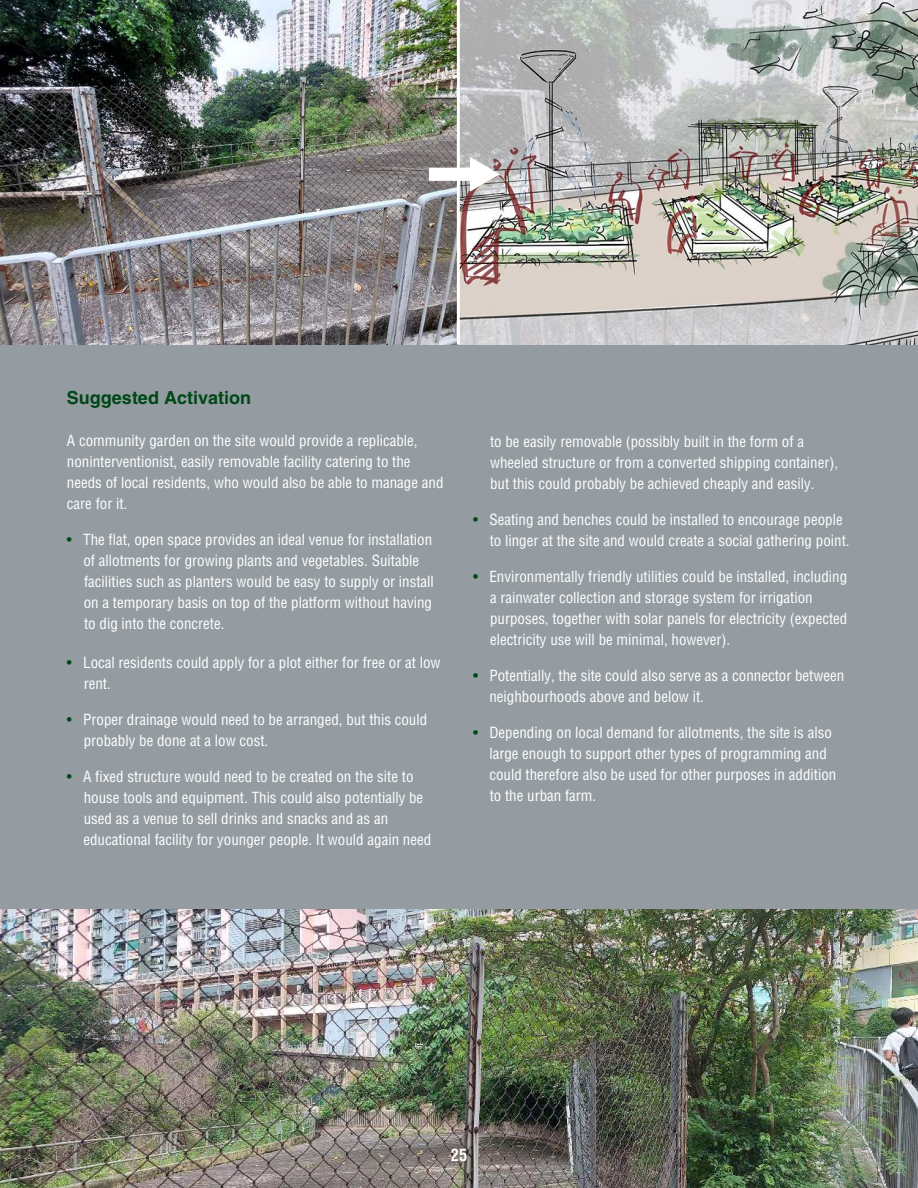
<style>
.page{position:relative;width:918px;height:1188px;background:#949ca1}
.page>*{position:absolute;margin:0;border:0;box-sizing:border-box;transform-origin:0 0}
.t1{font:700 18px "Helvetica LT Std";color:#004717}
.t2{font:700 condensed 16.5px "Helvetica LT Std";color:#fff}
.t3{font:condensed 15px/21px "Helvetica LT Std";color:#fff}
.s1{color:#004717}
</style>
<div class="page">
<img style="left:0;top:0;width:918px;height:345px">
<img style="left:0;top:909px;width:918px;height:279px">
<svg style="left:429px;top:157px;width:71px;height:35px;background:#c6c3c3"></svg>
<hr style="left:457px;top:0;width:3px;height:345px;background:#fff">
<p class="t1" style="left:67px;top:387px;width:186px">Suggested Activation</p>
<p class="t3" style="left:67px;top:430px;width:378px">A community garden on the site would provide a replicable, noninterventionist, easily removable facility catering to the needs of local residents, who would also be able to manage and care for it.</p>
<p class="t3" style="left:83px;top:529px;width:352px;text-indent:-16px"><span class="s1">•</span> The flat, open space provides an ideal venue for installation of allotments for growing plants and vegetables. Suitable facilities such as planters would be easy to supply or install on a temporary basis on top of the platform without having to dig into the concrete.</p>
<p class="t3" style="left:84px;top:652px;width:358px;text-indent:-17px"><span class="s1">•</span> Local residents could apply for a plot either for free or at low rent.</p>
<p class="t3" style="left:84px;top:709px;width:345px;text-indent:-17px"><span class="s1">•</span> Proper drainage would need to be arranged, but this could probably be done at a low cost.</p>
<p class="t3" style="left:83px;top:766px;width:349px;text-indent:-16px"><span class="s1">•</span> A fixed structure would need to be created on the site to house tools and equipment. This could also potentially be used as a venue to sell drinks and snacks and as an educational facility for younger people. It would again need</p>
<p class="t3" style="left:490px;top:431px;width:350px">to be easily removable (possibly built in the form of a wheeled structure or from a converted shipping container), but this could probably be achieved cheaply and easily.</p>
<p class="t3" style="left:490px;top:509px;width:361px;text-indent:-16px"><span class="s1">•</span> Seating and benches could be installed to encourage people to linger at the site and would create a social gathering point.</p>
<p class="t3" style="left:490px;top:566px;width:359px;text-indent:-17px"><span class="s1">•</span> Environmentally friendly utilities could be installed, including a rainwater collection and storage system for irrigation purposes, together with solar panels for electricity (expected electricity use will be minimal, however).</p>
<p class="t3" style="left:489px;top:665px;width:356px;text-indent:-16px"><span class="s1">•</span> Potentially, the site could also serve as a connector between neighbourhoods above and below it.</p>
<p class="t3" style="left:489px;top:722px;width:348px;text-indent:-16px"><span class="s1">•</span> Depending on local demand for allotments, the site is also large enough to support other types of programming and could therefore also be used for other purposes in addition to the urban farm.</p>
<p class="t2" style="left:451px;top:1145px;width:18px">25</p>
</div>
